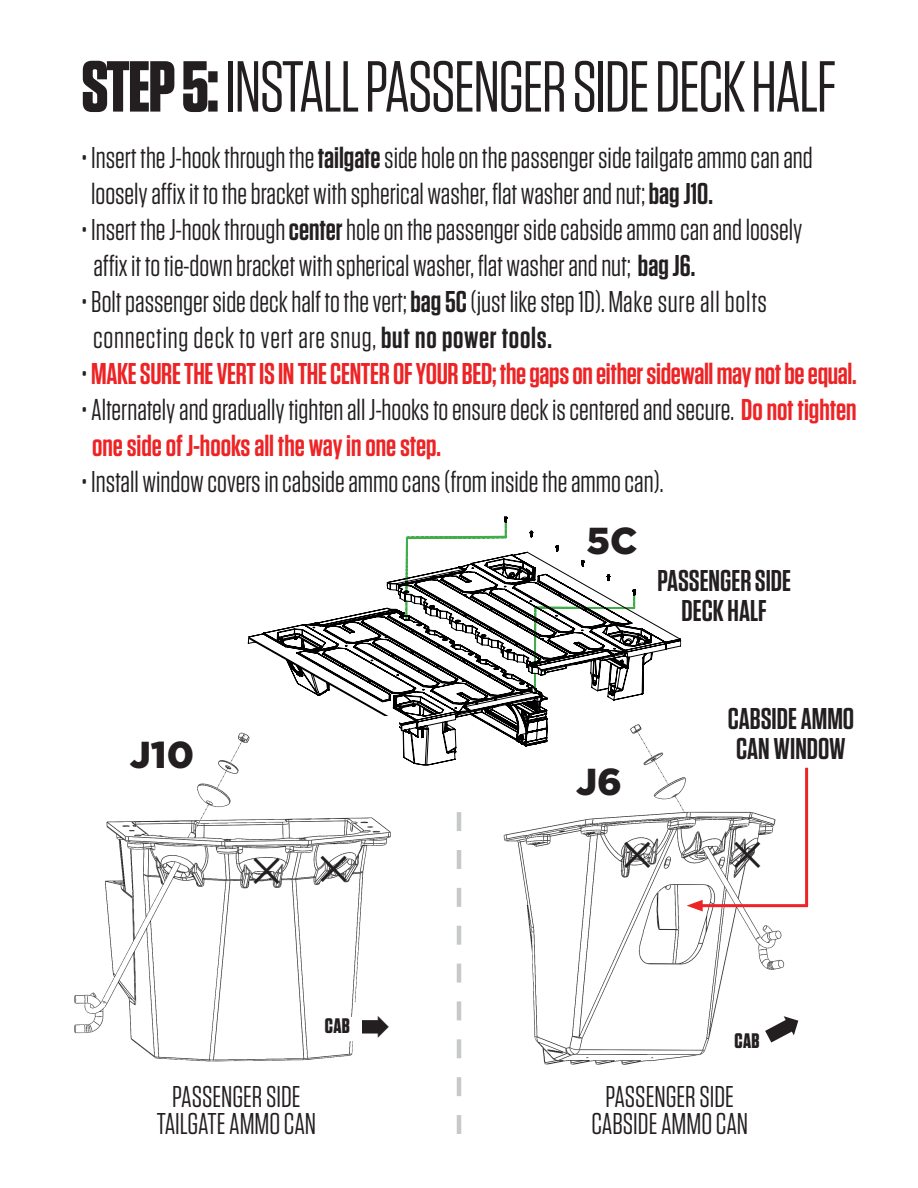
<style>
.page{position:relative;width:918px;height:1188px;background:#fff}
.page>*{position:absolute;margin:0;border:0;box-sizing:border-box;transform-origin:0 0}
.t1{font:72px "Tungsten";letter-spacing:-.025em;color:#231f20}
.t2{font:900 37.5px "Gotham";color:#231f20}
.t3{font:30px/36px "Tungsten";color:#231f20}
.t4{font:600 30px "Tungsten";letter-spacing:-.01em;color:#ed2325}
.t5{font:600 30px/30px "Tungsten";color:#231f20}
.t6{font:700 21px "Tungsten";letter-spacing:.025em;color:#231f20}
.s1{font-weight:700}
.s2{font-weight:600}
.s3{font-weight:400;color:#231f20}
.s4{font-weight:600;color:#ed2325}
</style>
<div class="page">
<img style="left:503px;top:766px;width:282px;height:299px">
<svg style="left:247px;top:516px;width:434px;height:250px"></svg>
<svg style="left:404px;top:517px;width:104px;height:78px"></svg>
<img style="left:74px;top:717px;width:325px;height:345px">
<div style="left:723px;top:1031px;width:48px;height:24px;background:#fff"></div>
<svg style="left:457px;top:812px;width:4px;height:322px"></svg>
<div style="left:570px;top:765px;width:59px;height:37px;background:#fff"></div>
<div style="left:130px;top:738px;width:64px;height:30px;background:#fff"></div>
<svg style="left:533px;top:563px;width:117px;height:130px"></svg>
<div style="left:353px;top:1003px;width:42px;height:42px;background:#fff"></div>
<div style="left:313px;top:1017px;width:48px;height:23px;background:#fff"></div>
<svg style="left:625px;top:842px;width:26px;height:26px"></svg>
<svg style="left:687px;top:766px;width:122px;height:146px"></svg>
<svg style="left:756px;top:996px;width:29px;height:58px"></svg>
<svg style="left:254px;top:858px;width:26px;height:26px"></svg>
<svg style="left:321px;top:855px;width:26px;height:27px"></svg>
<h1 class="t1" style="left:81px;top:50px;width:757px"><span class="s1">STEP 5:</span> INSTALL PASSENGER SIDE DECK HALF</h1>
<p class="t3" style="left:91px;top:140px;width:723px;text-indent:-10px">• Insert the J-hook through the <span class="s2">tailgate</span> side hole on the passenger side tailgate ammo can and loosely affix it to the bracket with spherical washer, flat washer and nut; <span class="s2">bag J10.</span></p>
<p class="t3" style="left:94px;top:212px;width:710px;text-indent:-13px">• Insert the J-hook through <span class="s2">center</span> hole on the passenger side cabside ammo can and loosely affix it to tie-down bracket with spherical washer, flat washer and nut; <span class="s2">bag J6.</span></p>
<p class="t3" style="left:93px;top:284px;width:675px;text-indent:-12px">• Bolt passenger side deck half to the vert; <span class="s2">bag 5C</span> (just like step 1D). Make sure all bolts connecting deck to vert are snug, <span class="s2">but no power tools.</span></p>
<p class="t4" style="left:81px;top:358px;width:777px"><span class="s3">•</span> MAKE SURE THE VERT IS IN THE CENTER OF YOUR BED; the gaps on either sidewall may not be equal.</p>
<p class="t3" style="left:92px;top:392px;width:766px;text-indent:-11px">• Alternately and gradually tighten all J-hooks to ensure deck is centered and secure. <span class="s4">Do not tighten one side of J-hooks all the way in one step.</span></p>
<p class="t3" style="left:81px;top:464px;width:584px">• Install window covers in cabside ammo cans (from inside the ammo can).</p>
<p class="t2" style="left:130px;top:729px;width:66px">J10</p>
<p class="t6" style="left:325px;top:1015px;width:27px">CAB</p>
<p class="t3" style="left:157px;top:1084px;width:161px;line-height:27px;text-align:center">PASSENGER SIDE<br>TAILGATE AMMO CAN</p>
<p class="t2" style="left:587px;top:515px;width:53px">5C</p>
<p class="t5" style="left:657px;top:566px;width:135px;text-align:center">PASSENGER SIDE<br>DECK HALF</p>
<p class="t2" style="left:576px;top:756px;width:47px">J6</p>
<p class="t5" style="left:728px;top:704px;width:128px">CABSIDE AMMO<br>CAN WINDOW</p>
<p class="t6" style="left:734px;top:1029px;width:27px">CAB</p>
<p class="t3" style="left:591px;top:1084px;width:158px;line-height:27px;text-align:center">PASSENGER SIDE<br>CABSIDE AMMO CAN</p>
</div>
